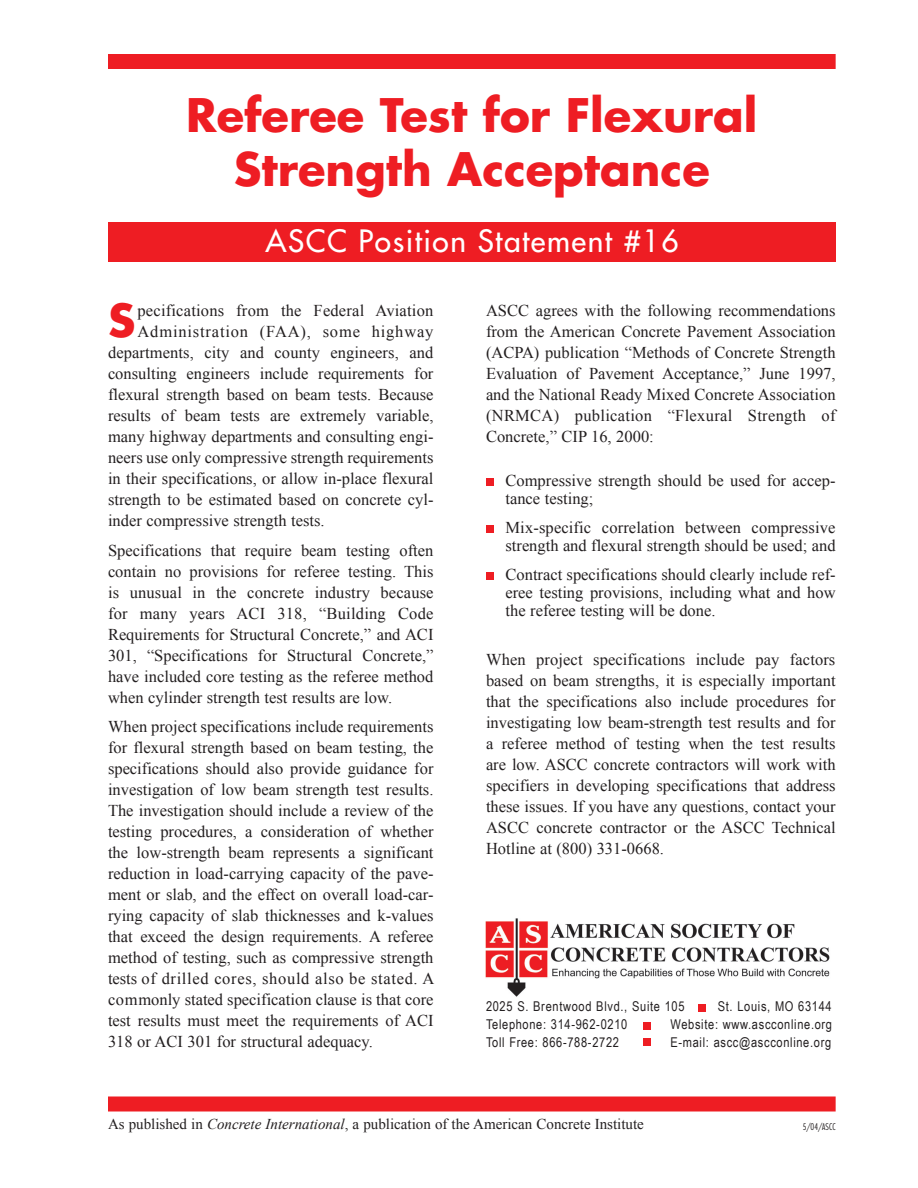
<style>
.page{position:relative;width:918px;height:1188px;background:#fff}
.page>*{position:absolute;margin:0;border:0;box-sizing:border-box;transform-origin:0 0}
.t1{font:700 45px "Futura";color:#ee1d23}
._01_PS_Drop_Cap{font:700 44.4px "Futura";color:#ee1d23}
.t2{font:30px "Futura";letter-spacing:.05em;color:#fff}
.Position_Statement{font:16.5px/21px "Times New Roman";color:#231f20;text-align:justify}
._01_PS_Drop_Cap-2{font:16.5px "Times New Roman";color:#231f20}
.Bulleted_Paragraph{font:16.5px/18px "Times New Roman";color:#231f20}
._01_PS_Drop_Cap-3{font:16.5px "Times New Roman";letter-spacing:.05em;color:#231f20}
.Newsltr_General{font:15px "Times New Roman";color:#231f20}
.Newsletter_Gen{font:13.5px "Arial Narrow";letter-spacing:.05em;color:#231f20}
.Newsletter_Gen-2{font:300 condensed 9px "Futura";color:#231f20}
.s1{font-style:italic}
</style>
<div class="page">
<div style="left:108px;top:54px;width:728px;height:15px;background:#ee1d23"></div>
<div style="left:108px;top:222px;width:728px;height:39px;background:#ee1d23"></div>
<div style="left:486px;top:478px;width:8px;height:8px;background:#ee1d23"></div>
<div style="left:486px;top:525px;width:8px;height:8px;background:#ee1d23"></div>
<div style="left:486px;top:572px;width:8px;height:8px;background:#ee1d23"></div>
<img style="left:486px;top:918px;width:344px;height:79px">
<div style="left:698px;top:1004px;width:8px;height:8px;background:#ee1d23"></div>
<div style="left:644px;top:1038px;width:7px;height:8px;background:#ee1d23"></div>
<div style="left:644px;top:1022px;width:7px;height:7px;background:#ee1d23"></div>
<div style="left:108px;top:1096px;width:728px;height:16px;background:#ee1d23"></div>
<p class="t1" style="left:186px;top:85px;width:573px">Referee Test for Flexural</p>
<p class="t1" style="left:234px;top:139px;width:477px">Strength Acceptance</p>
<p class="t2" style="left:266px;top:222px;width:415px">ASCC Position Statement #16</p>
<p class="_01_PS_Drop_Cap" style="left:108px;top:291px;width:29px">S</p>
<p class="_01_PS_Drop_Cap-2" style="left:138px;top:299px;width:297px">pecifications from the Federal Aviation</p>
<p class="_01_PS_Drop_Cap-3" style="left:138px;top:320px;width:297px">Administration (FAA), some highway</p>
<p class="_01_PS_Drop_Cap-2" style="left:108px;top:341px;width:327px">departments, city and county engineers, and</p>
<p class="_01_PS_Drop_Cap-2" style="left:108px;top:362px;width:327px">consulting engineers include requirements for</p>
<p class="_01_PS_Drop_Cap-2" style="left:108px;top:383px;width:327px">flexural strength based on beam tests. Because</p>
<p class="_01_PS_Drop_Cap-2" style="left:108px;top:404px;width:327px">results of beam tests are extremely variable,</p>
<p class="_01_PS_Drop_Cap-2" style="left:108px;top:425px;width:327px">many highway departments and consulting engi-</p>
<p class="_01_PS_Drop_Cap-2" style="left:108px;top:446px;width:327px">neers use only compressive strength requirements</p>
<p class="_01_PS_Drop_Cap-2" style="left:108px;top:467px;width:327px">in their specifications, or allow in-place flexural</p>
<p class="_01_PS_Drop_Cap-2" style="left:108px;top:488px;width:327px">strength to be estimated based on concrete cyl-</p>
<p class="_01_PS_Drop_Cap-2" style="left:108px;top:509px;width:218px">inder compressive strength tests.</p>
<p class="Position_Statement" style="left:108px;top:539px;width:327px">Specifications that require beam testing often contain no provisions for referee testing. This is unusual in the concrete industry because for many years ACI 318, “Building Code Requirements for Structural Concrete,” and ACI 301, “Specifications for Structural Concrete,” have included core testing as the referee method when cylinder strength test results are low.</p>
<p class="Position_Statement" style="left:108px;top:716px;width:328px">When project specifications include requirements for flexural strength based on beam testing, the specifications should also provide guidance for investigation of low beam strength test results.<br>The investigation should include a review of the testing procedures, a consideration of whether the low-strength beam represents a significant reduction in load-carrying capacity of the pave&shy;ment or slab, and the effect on overall load-car&shy;rying capacity of slab thicknesses and k-values that exceed the design requirements. A referee method of testing, such as compressive strength tests of drilled cores, should also be stated. A commonly stated specification clause is that core test results must meet the requirements of ACI 318 or ACI 301 for structural adequacy.</p>
<p class="Position_Statement" style="left:486px;top:300px;width:351px">ASCC agrees with the following recommendations from the American Concrete Pavement Association (ACPA) publication “Methods of Concrete Strength Evaluation of Pavement Acceptance,” June 1997, and the National Ready Mixed Concrete Association (NRMCA) publication “Flexural Strength of Concrete,” CIP 16, 2000:</p>
<p class="Bulleted_Paragraph" style="left:506px;top:471px;width:332px">Compressive strength should be used for accep&shy;tance testing;</p>
<p class="Bulleted_Paragraph" style="left:506px;top:518px;width:332px">Mix-specific correlation between compressive strength and flexural strength should be used; and</p>
<p class="Bulleted_Paragraph" style="left:506px;top:565px;width:332px;text-align:justify">Contract specifications should clearly include ref&shy;eree testing provisions, including what and how the referee testing will be done.</p>
<p class="Position_Statement" style="left:486px;top:649px;width:351px">When project specifications include pay factors based on beam strengths, it is especially important that the specifications also include procedures for investigating low beam-strength test results and for a referee method of testing when the test results are low. ASCC concrete contractors will work with specifiers in developing specifications that address these issues. If you have any questions, contact your ASCC concrete contractor or the ASCC Technical Hotline at (800) 331-0668.</p>
<p class="Newsletter_Gen" style="left:486px;top:997px;width:200px">2025 S. Brentwood Blvd., Suite 105</p>
<p class="Newsletter_Gen" style="left:718px;top:997px;width:116px">St. Louis, MO 63144</p>
<p class="Newsletter_Gen" style="left:486px;top:1014px;width:143px">Telephone: 314-962-0210</p>
<p class="Newsletter_Gen" style="left:671px;top:1014px;width:163px">Website: www.ascconline.org</p>
<p class="Newsletter_Gen" style="left:486px;top:1032px;width:135px">Toll Free: 866-788-2722</p>
<p class="Newsletter_Gen" style="left:671px;top:1032px;width:162px">E-mail: ascc@ascconline.org</p>
<p class="Newsltr_General" style="left:108px;top:1114px;width:537px">As published in <span class="s1">Concrete International</span>, a publication of the American Concrete Institute</p>
<p class="Newsletter_Gen-2" style="left:803px;top:1121px;width:34px">5/04/ASCC</p>
</div>
